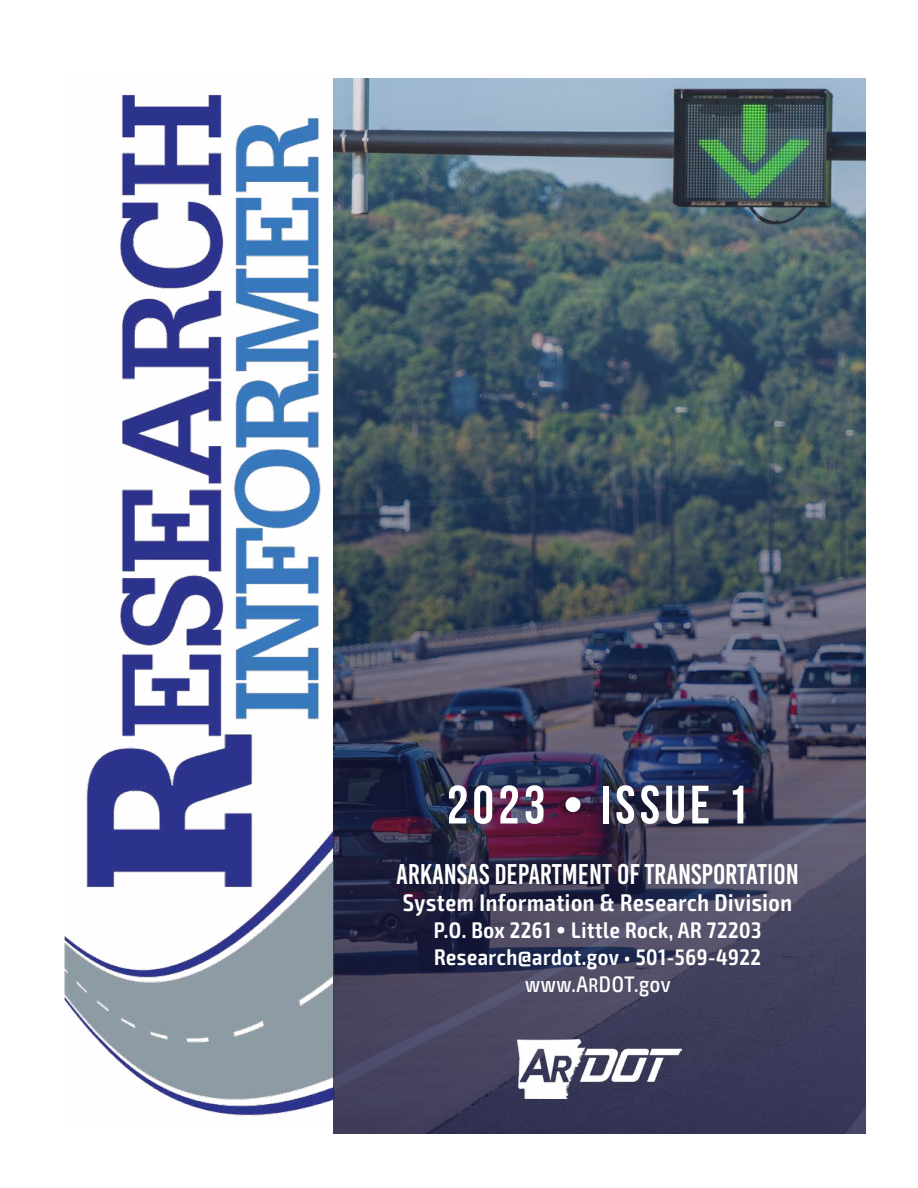
<style>
.page{position:relative;width:918px;height:1188px;background:#fff}
.page>*{position:absolute;margin:0;border:0;box-sizing:border-box;transform-origin:0 0}
.t1{font:700 54px "Bebas Neue";letter-spacing:.08em;color:#fff}
.t2{font:28.5px "Bebas Kai";color:#fff}
.t3{font:600 condensed 24px "Exo 2";letter-spacing:.025em;color:#fff}
.t4{font:600 condensed 22.5px/27px "Exo 2";letter-spacing:.025em;color:#fff;text-align:center}
.s1{font-family:"Bebas Kai";font-weight:400;font-stretch:normal}
.s2{font-weight:500}
.s3{font-weight:500;font-size:19.5px}
</style>
<div class="page">
<img style="left:64px;top:78px;width:270px;height:1044px">
<img style="left:334px;top:78px;width:532px;height:1056px">
<img style="left:517px;top:1040px;width:164px;height:59px">
<h1 class="t1" style="left:447px;top:775px;width:303px">2023 • ISSUE 1</h1>
<p class="t2" style="left:396px;top:858px;width:404px">ARKANSAS DEPARTMENT OF TRANSPORTATION</p>
<p class="t3" style="left:403px;top:888px;width:391px">System Information &amp; Research Division</p>
<p class="t4" style="left:434px;top:917px;width:329px">P.O. Box 2261 <span class="s1">•</span> Little Rock, AR 72203<br>Research@ardot.gov • 501-569-4922 <span class="s2">www.A</span><span class="s3">R</span><span class="s2">DOT.gov</span></p>
</div>
